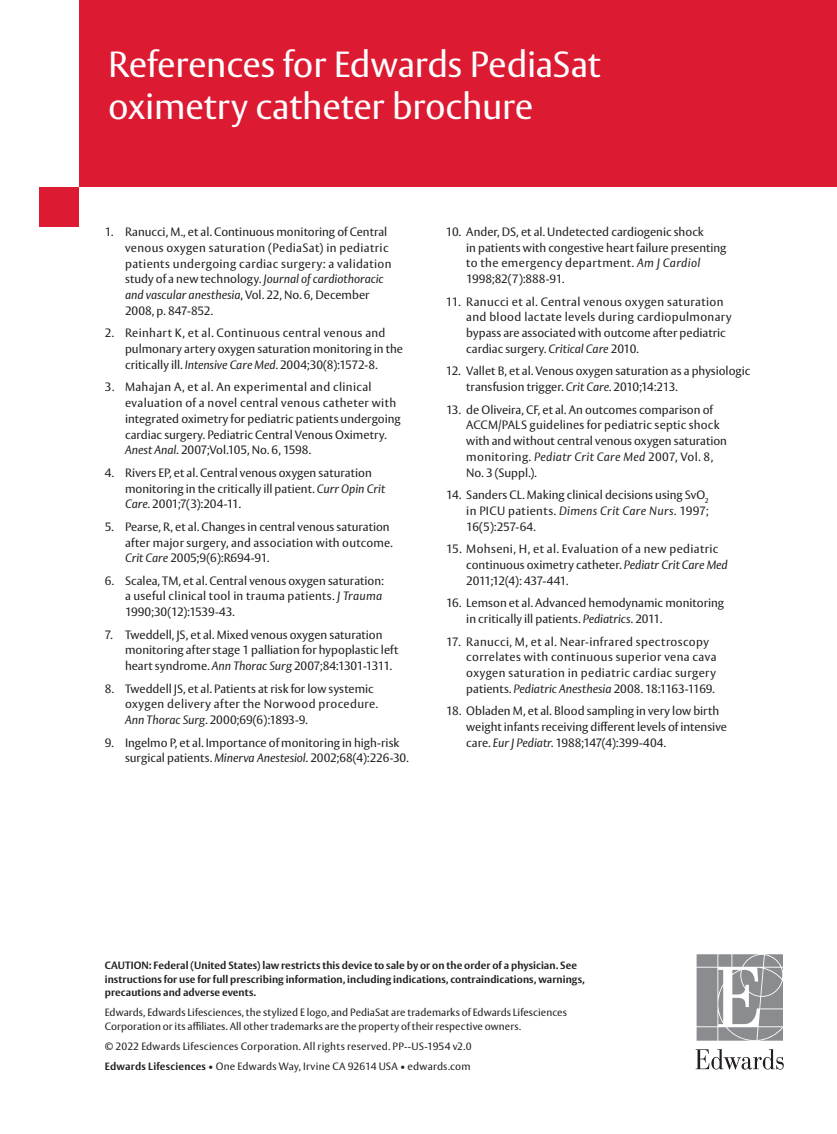
<style>
.page{position:relative;width:837px;height:1134px;background:#fff}
.page>*{position:absolute;margin:0;border:0;box-sizing:border-box;transform-origin:0 0}
.t1{font:36px/42px "Vesta Std";letter-spacing:-.01em;color:#fff}
.t2{font:12px/15.8px "Vesta Std";letter-spacing:.005em;color:#231f20}
.t3{font:12px/15.8px "Vesta Std";letter-spacing:.025em;color:#231f20}
.t4{font:12px/15.8px "Vesta Std";letter-spacing:.03em;color:#231f20}
.t5{font:10.5px/13.5px "Vesta Std";letter-spacing:.01em;color:#231f20}
.t6{font:700 10.5px/13.5px "Vesta Std";letter-spacing:.005em;color:#231f20}
.s1{font-style:italic}
.s2{font-weight:700}
</style>
<div class="page">
<svg style="left:697px;top:954px;width:86px;height:87px;background:#a2a3a6"></svg>
<svg style="left:696px;top:1049px;width:88px;height:21px"></svg>
<div style="left:39px;top:187px;width:40px;height:39px;background:#dc1a32"></div>
<div style="left:79px;top:0;width:758px;height:187px;background:#dc1a32"></div>
<h1 class="t1" style="left:108px;top:43px;width:494px">References for Edwards PediaSat oximetry catheter brochure</h1>
<p class="t3" style="left:125px;top:224px;width:268px;text-indent:-20px">1. Ranucci, M., et al. Continuous monitoring of Central venous oxygen saturation (PediaSat) in pediatric patients undergoing cardiac surgery: a validation study of a new technology. <span class="s1">Journal of cardiothoracic and vascular anesthesia</span>, Vol. 22, No. 6, December 2008, p. 847-852.</p>
<p class="t2" style="left:125px;top:325px;width:279px;text-indent:-20px">2. Reinhart K, et al. Continuous central venous and pulmonary artery oxygen saturation monitoring in the critically ill. <span class="s1">Intensive Care Med</span>. 2004;30(8):1572-8.</p>
<p class="t2" style="left:125px;top:379px;width:277px;text-indent:-20px">3. Mahajan A, et al. An experimental and clinical evaluation of a novel central venous catheter with integrated oximetry for pediatric patients undergoing cardiac surgery. Pediatric Central Venous Oximetry.<br><span class="s1">Anest Anal</span>. 2007;Vol.105, No. 6, 1598.</p>
<p class="t2" style="left:125px;top:465px;width:262px;text-indent:-20px">4. Rivers EP, et al. Central venous oxygen saturation monitoring in the critically ill patient. <span class="s1">Curr Opin Crit<br>Care</span>. 2001;7(3):204-11.</p>
<p class="t2" style="left:125px;top:519px;width:269px;text-indent:-20px">5. Pearse, R, et al. Changes in central venous saturation after major surgery, and association with outcome.<br><span class="s1">Crit Care</span> 2005;9(6):R694-91.</p>
<p class="t2" style="left:125px;top:573px;width:260px;text-indent:-20px">6. Scalea, TM, et al. Central venous oxygen saturation: a useful clinical tool in trauma patients. <span class="s1">J Trauma<br></span>1990;30(12):1539-43.</p>
<p class="t2" style="left:125px;top:627px;width:275px;text-indent:-20px">7. Tweddell, JS, et al. Mixed venous oxygen saturation monitoring after stage 1 palliation for hypoplastic left heart syndrome. <span class="s1">Ann Thorac Surg</span> 2007;84:1301-1311.</p>
<p class="t2" style="left:125px;top:681px;width:255px;text-indent:-20px">8. Tweddell JS, et al. Patients at risk for low systemic oxygen delivery after the Norwood procedure.<br><span class="s1">Ann Thorac Surg</span>. 2000;69(6):1893-9.</p>
<p class="t2" style="left:125px;top:735px;width:285px;text-indent:-20px">9. Ingelmo P, et al. Importance of monitoring in high-risk surgical patients. <span class="s1">Minerva Anestesiol</span>. 2002;68(4):226-30.</p>
<p class="t2" style="left:466px;top:224px;width:262px;text-indent:-20px">10. Ander, DS, et al. Undetected cardiogenic shock<br>in patients with congestive heart failure presenting to the emergency department. <span class="s1">Am J Cardiol </span>1998;82(7):888-91.</p>
<p class="t3" style="left:466px;top:294px;width:267px;text-indent:-20px">11. Ranucci et al. Central venous oxygen saturation and blood lactate levels during cardiopulmonary bypass are associated with outcome after pediatric cardiac surgery. <span class="s1">Critical Care</span> 2010.</p>
<p class="t2" style="left:466px;top:363px;width:286px;text-indent:-20px">12. Vallet B, et al. Venous oxygen saturation as a physiologic transfusion trigger. <span class="s1">Crit Care</span>. 2010;14:213.</p>
<p class="t2" style="left:466px;top:402px;width:262px;text-indent:-20px">13. de Oliveira, CF, et al. An outcomes comparison of ACCM/PALS guidelines for pediatric septic shock with and without central venous oxygen saturation monitoring. <span class="s1">Pediatr Crit Care Med</span> 2007, Vol. 8, No. 3 (Suppl.).</p>
<p class="t2" style="left:466px;top:487px;width:244px;text-align:justify;text-indent:-20px">14. Sanders CL. Making clinical decisions using SvO<sub>2 </sub>in PICU patients. <span class="s1">Dimens Crit Care Nurs</span>. 1997; 16(5):257-64.</p>
<p class="t2" style="left:466px;top:541px;width:263px;text-indent:-20px">15. Mohseni, H, et al. Evaluation of a new pediatric continuous oximetry catheter. <span class="s1">Pediatr Crit Care Med<br></span>2011;12(4): 437-441.</p>
<p class="t2" style="left:466px;top:595px;width:259px;text-indent:-20px">16. Lemson et al. Advanced hemodynamic monitoring in critically ill patients. <span class="s1">Pediatrics</span>. 2011.</p>
<p class="t4" style="left:466px;top:633px;width:252px;text-indent:-20px">17. Ranucci, M, et al. Near-infrared spectroscopy correlates with continuous superior vena cava oxygen saturation in pediatric cardiac surgery patients. <span class="s1">Pediatric Anesthesia</span> 2008. 18:1163-1169.</p>
<p class="t2" style="left:466px;top:703px;width:262px;text-indent:-20px">18. Obladen M, et al. Blood sampling in very low birth weight infants receiving different levels of intensive care. <span class="s1">Eur J Pediatr</span>. 1988;147(4):399-404.</p>
<p class="t6" style="left:105px;top:959px;width:482px">CAUTION: Federal (United States) law restricts this device to sale by or on the order of a physician. See instructions for use for full prescribing information, including indications, contraindications, warnings, precautions and adverse events.</p>
<p class="t5" style="left:105px;top:1006px;width:464px">Edwards, Edwards Lifesciences, the stylized E logo, and PediaSat are trademarks of Edwards Lifesciences<br>Corporation or its affiliates. All other trademarks are the property of their respective owners.</p>
<p class="t5" style="left:105px;top:1036px;width:368px;line-height:20.2px">© 2022 Edwards Lifesciences Corporation. All rights reserved. PP--US-1954 v2.0<br><span class="s2">Edwards Lifesciences</span> • One Edwards Way, Irvine CA 92614 USA • edwards.com</p>
</div>
